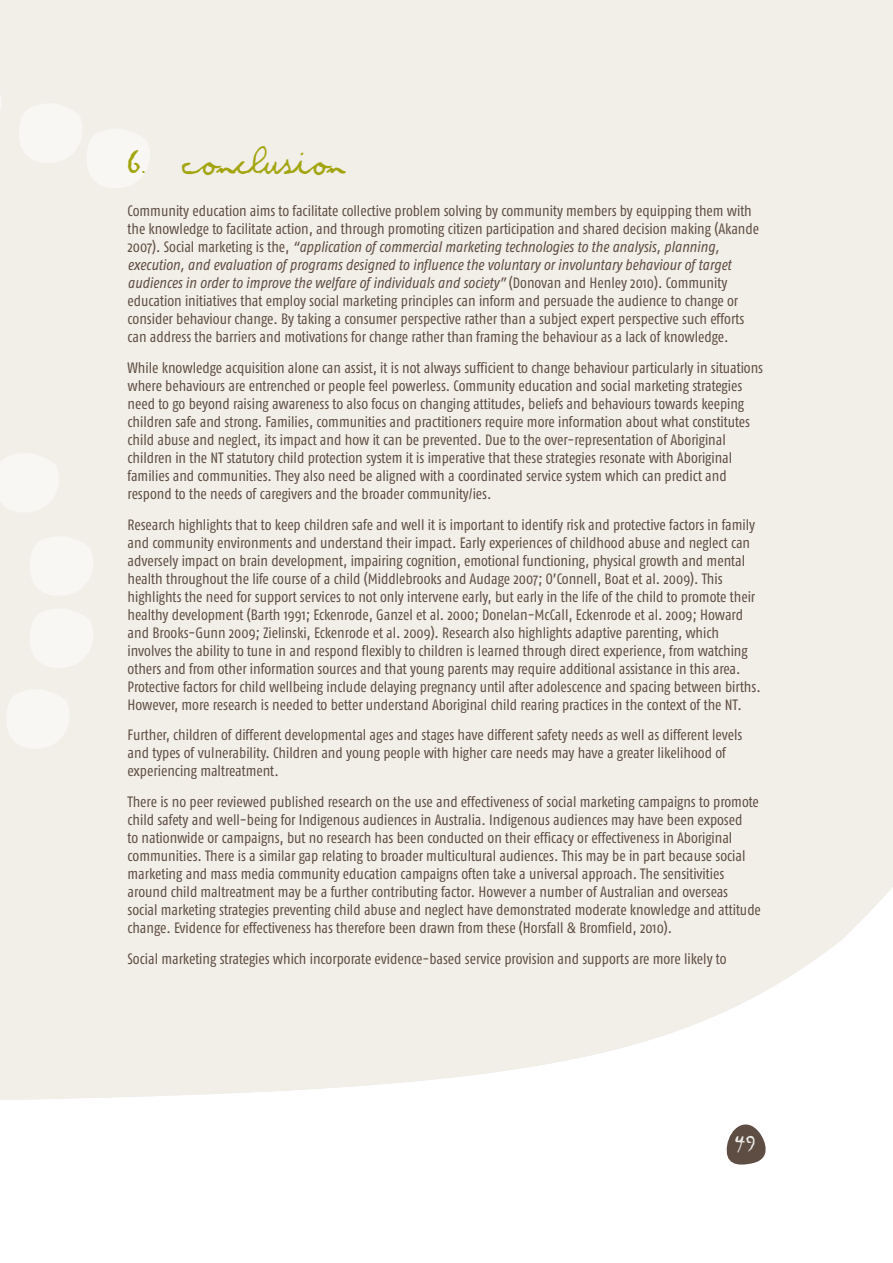
<style>
.page{position:relative;width:893px;height:1263px;background:#fff}
.page>*{position:absolute;margin:0;border:0;box-sizing:border-box;transform-origin:0 0}
.t1{font:34.5px "Violation";color:#a3a510;scale:.9 1}
.t2{font:22.5px "Violation";color:#ecebe8}
.t3{font:15px/18px "Fago Co";color:#5e4d42}
.s1{font-style:italic}
</style>
<div class="page">
<div style="left:0;top:0;width:893px;height:1100px;background:#f2efe9"></div>
<svg style="left:726px;top:1124px;width:40px;height:41px"></svg>
<svg style="left:0;top:73px;width:3px;height:67px"></svg>
<svg style="left:11px;top:101px;width:141px;height:92px"></svg>
<svg style="left:0;top:450px;width:61px;height:67px"></svg>
<svg style="left:22px;top:533px;width:73px;height:140px"></svg>
<svg style="left:0;top:686px;width:72px;height:67px"></svg>
<h1 class="t1" style="left:128px;top:141px;width:242px">6. Conclusion</h1>
<p class="t3" style="left:128px;top:202px;width:633px">Community education aims to facilitate collective problem solving by community members by equipping them with the knowledge to facilitate action, and through promoting citizen participation and shared decision making (Akande 2007). Social marketing is the, <span class="s1">“application of commercial marketing technologies to the analysis, planning, execution, and evaluation of programs designed to influence the voluntary or involuntary behaviour of target audiences in order to improve the welfare of individuals and society”</span> (Donovan and Henley 2010). Community education initiatives that employ social marketing principles can inform and persuade the audience to change or consider behaviour change. By taking a consumer perspective rather than a subject expert perspective such efforts can address the barriers and motivations for change rather than framing the behaviour as a lack of knowledge.</p>
<p class="t3" style="left:128px;top:359px;width:637px">While knowledge acquisition alone can assist, it is not always sufficient to change behaviour particularly in situations where behaviours are entrenched or people feel powerless. Community education and social marketing strategies need to go beyond raising awareness to also focus on changing attitudes, beliefs and behaviours towards keeping children safe and strong. Families, communities and practitioners require more information about what constitutes child abuse and neglect, its impact and how it can be prevented. Due to the over-representation of Aboriginal children in the NT statutory child protection system it is imperative that these strategies resonate with Aboriginal families and communities. They also need be aligned with a coordinated service system which can predict and respond to the needs of caregivers and the broader community/ies.</p>
<p class="t3" style="left:128px;top:515px;width:635px">Research highlights that to keep children safe and well it is important to identify risk and protective factors in family and community environments and understand their impact. Early experiences of childhood abuse and neglect can adversely impact on brain development, impairing cognition, emotional functioning, physical growth and mental health throughout the life course of a child (Middlebrooks and Audage 2007; O’Connell, Boat et al. 2009). This highlights the need for support services to not only intervene early, but early in the life of the child to promote their healthy development (Barth 1991; Eckenrode, Ganzel et al. 2000; Donelan-McCall, Eckenrode et al. 2009; Howard and Brooks-Gunn 2009; Zielinski, Eckenrode et al. 2009). Research also highlights adaptive parenting, which involves the ability to tune in and respond flexibly to children is learned through direct experience, from watching others and from other information sources and that young parents may require additional assistance in this area.<br>Protective factors for child wellbeing include delaying pregnancy until after adolescence and spacing between births.<br>However, more research is needed to better understand Aboriginal child rearing practices in the context of the NT.</p>
<p class="t3" style="left:128px;top:726px;width:616px">Further, children of different developmental ages and stages have different safety needs as well as different levels and types of vulnerability. Children and young people with higher care needs may have a greater likelihood of experiencing maltreatment.</p>
<p class="t3" style="left:128px;top:793px;width:635px">There is no peer reviewed published research on the use and effectiveness of social marketing campaigns to promote child safety and well-being for Indigenous audiences in Australia. Indigenous audiences may have been exposed<br>to nationwide or campaigns, but no research has been conducted on their efficacy or effectiveness in Aboriginal communities. There is a similar gap relating to broader multicultural audiences. This may be in part because social marketing and mass media community education campaigns often take a universal approach. The sensitivities around child maltreatment may be a further contributing factor. However a number of Australian and overseas social marketing strategies preventing child abuse and neglect have demonstrated moderate knowledge and attitude change. Evidence for effectiveness has therefore been drawn from these (Horsfall &amp; Bromfield, 2010).</p>
<p class="t3" style="left:128px;top:950px;width:600px">Social marketing strategies which incorporate evidence-based service provision and supports are more likely to</p>
<h2 class="t2" style="left:735px;top:1130px;width:22px">49</h2>
</div>
